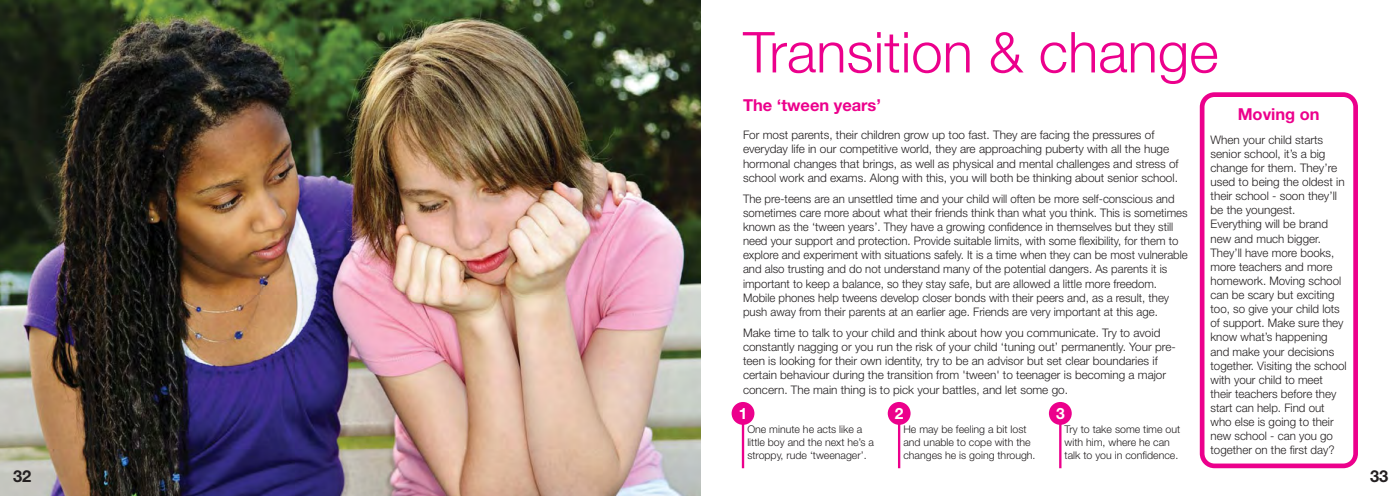
<style>
.page{position:relative;width:1400px;height:496px;background:#fff}
.page>*{position:absolute;margin:0;border:0;box-sizing:border-box;transform-origin:0 0}
.t1{font:300 56.38px "Helvetica Neue";color:#ec008c}
.t2{font:700 16.5px "Helvetica Neue";color:#ec008c}
.t3{font:700 16.5px "Helvetica Neue";color:#231f20}
.t4{font:700 15.5px "Helvetica Neue";color:#fff}
.t5{font:300 11.75px/14.1px "Helvetica Neue";color:#231f20}
.t6{font:300 10.62px/12.9px "Helvetica Neue";color:#231f20}
</style>
<div class="page">
<img style="left:0;top:0;width:701px;height:495px">
<svg style="left:1200px;top:92px;width:158px;height:375px"></svg>
<hr style="left:742px;top:417px;width:2px;height:50px;background:#ec008c">
<div style="left:731px;top:401px;width:23px;height:23px;background:#ec008c;border-radius:50%"></div>
<hr style="left:898px;top:417px;width:2px;height:50px;background:#ec008c">
<div style="left:888px;top:401px;width:22px;height:23px;background:#ec008c;border-radius:50%"></div>
<hr style="left:1059px;top:417px;width:2px;height:50px;background:#ec008c">
<div style="left:1049px;top:401px;width:23px;height:23px;background:#ec008c;border-radius:50%"></div>
<h2 class="t3" style="left:13px;top:469px;width:20px">32</h2>
<h1 class="t1" style="left:743px;top:32px;width:477px">Transition &amp; change</h1>
<h2 class="t2" style="left:743px;top:99px;width:140px">The ‘tween years’</h2>
<h2 class="t2" style="left:1237px;top:108px;width:83px">Moving on</h2>
<p class="t5" style="left:743px;top:129px;width:437px">For most parents, their children grow up too fast. They are facing the pressures of everyday life in our competitive world, they are approaching puberty with all the huge hormonal changes that brings, as well as physical and mental challenges and stress of school work and exams. Along with this, you will both be thinking about senior school.</p>
<p class="t5" style="left:743px;top:192px;width:446px">The pre-teens are an unsettled time and your child will often be more self-conscious and sometimes care more about what their friends think than what you think. This is sometimes known as the ‘tween years’. They have a growing confidence in themselves but they still need your support and protection. Provide suitable limits, with some flexibility, for them to explore and experiment with situations safely. It is a time when they can be most vulnerable and also trusting and do not understand many of the potential dangers. As parents it is important to keep a balance, so they stay safe, but are allowed a little more freedom.<br>Mobile phones help tweens develop closer bonds with their peers and, as a result, they push away from their parents at an earlier age. Friends are very important at this age.</p>
<p class="t5" style="left:743px;top:326px;width:434px">Make time to talk to your child and think about how you communicate. Try to avoid constantly nagging or you run the risk of your child ‘tuning out’ permanently. Your pre&shy;teen is looking for their own identity, try to be an advisor but set clear boundaries if certain behaviour during the transition from 'tween' to teenager is becoming a major concern. The main thing is to pick your battles, and let some go.</p>
<h3 class="t4" style="left:739px;top:407px;width:10px">1</h3>
<h3 class="t4" style="left:895px;top:407px;width:10px">2</h3>
<h3 class="t4" style="left:1056px;top:407px;width:10px">3</h3>
<p class="t6" style="left:747px;top:423px;width:128px">One minute he acts like a little boy and the next he’s a stroppy, rude ‘tweenager’.</p>
<p class="t6" style="left:903px;top:423px;width:134px">He may be feeling a bit lost and unable to cope with the changes he is going through.</p>
<p class="t6" style="left:1064px;top:423px;width:117px">Try to take some time out with him, where he can talk to you in confidence.</p>
<p class="t5" style="left:1210px;top:133px;width:138px">When your child starts senior school, it’s a big change for them. They’re used to being the oldest in their school - soon they’ll be the youngest.<br>Everything will be brand new and much bigger.<br>They’ll have more books, more teachers and more homework. Moving school can be scary but exciting too, so give your child lots of support. Make sure they know what’s happening and make your decisions together. Visiting the school with your child to meet their teachers before they start can help. Find out who else is going to their new school - can you go together on the first day?</p>
<h2 class="t3" style="left:1370px;top:469px;width:20px">33</h2>
</div>
